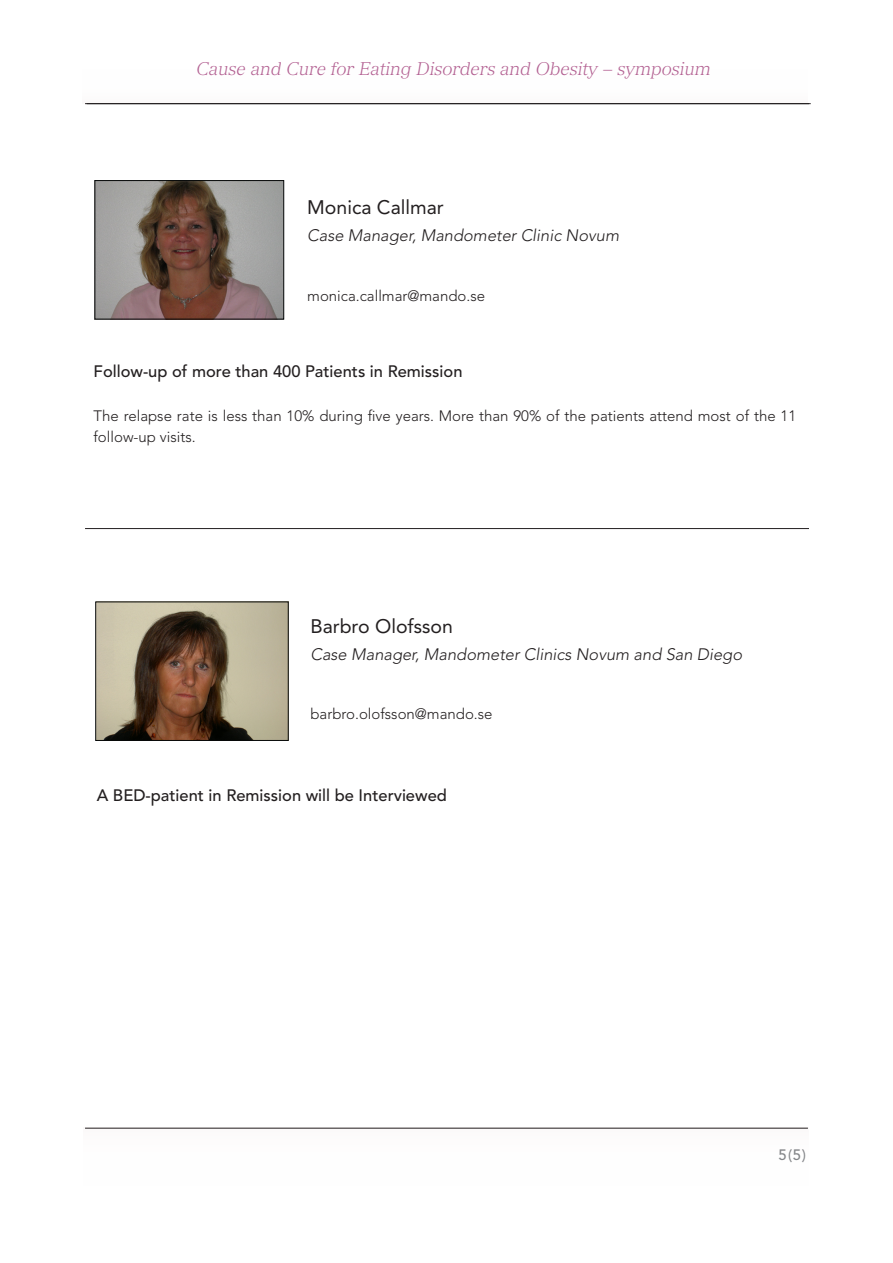
<style>
.page{position:relative;width:893px;height:1263px;background:#fff}
.page>*{position:absolute;margin:0;border:0;box-sizing:border-box;transform-origin:0 0}
.t1{font:19.5px "Avenir";color:#231f20}
.t2{font:italic 300 18px "Versailles";color:#b15c8f}
.t3{font:500 16.5px "Avenir";color:#231f20}
.t4{font:italic 300 16.5px "Avenir";color:#231f20}
.t5{font:300 15px/21px "Avenir";color:#231f20}
.t6{font:500 15px "Avenir";color:#848689}
</style>
<div class="page">
<hr style="left:85px;top:103px;width:724px;height:1px;background:#231f20">
<hr style="left:85px;top:528px;width:724px;height:1px;background:#231f20">
<hr style="left:85px;top:1128px;width:723px;height:1px;background:#231f20">
<img style="left:97px;top:182px;width:185px;height:135px">
<div style="left:95px;top:180px;width:189px;height:139px;border:1px solid #070909"></div>
<img style="left:97px;top:604px;width:189px;height:135px">
<div style="left:95px;top:602px;width:193px;height:139px;border:1px solid #070909"></div>
<hr style="left:87px;top:103px;width:724px;height:1px;background:#231f20">
<p class="t2" style="left:196px;top:58px;width:516px">Cause and Cure for Eating Disorders and Obesity – symposium</p>
<p class="t1" style="left:307px;top:196px;width:138px">Monica Callmar</p>
<p class="t4" style="left:307px;top:226px;width:313px">Case Manager, Mandometer Clinic Novum</p>
<p class="t5" style="left:307px;top:285px;width:179px">monica.callmar@mando.se</p>
<p class="t3" style="left:94px;top:362px;width:370px">Follow-up of more than 400 Patients in Remission</p>
<p class="t5" style="left:94px;top:405px;width:704px">The relapse rate is less than 10% during five years. More than 90% of the patients attend most of the 11 follow-up visits.</p>
<p class="t1" style="left:310px;top:614px;width:144px">Barbro Olofsson</p>
<p class="t4" style="left:310px;top:645px;width:433px">Case Manager, Mandometer Clinics Novum and San Diego</p>
<p class="t5" style="left:310px;top:704px;width:184px">barbro.olofsson@mando.se</p>
<p class="t3" style="left:97px;top:786px;width:352px">A BED-patient in Remission will be Interviewed</p>
<p class="t6" style="left:778px;top:1146px;width:29px">5 (5)</p>
</div>
